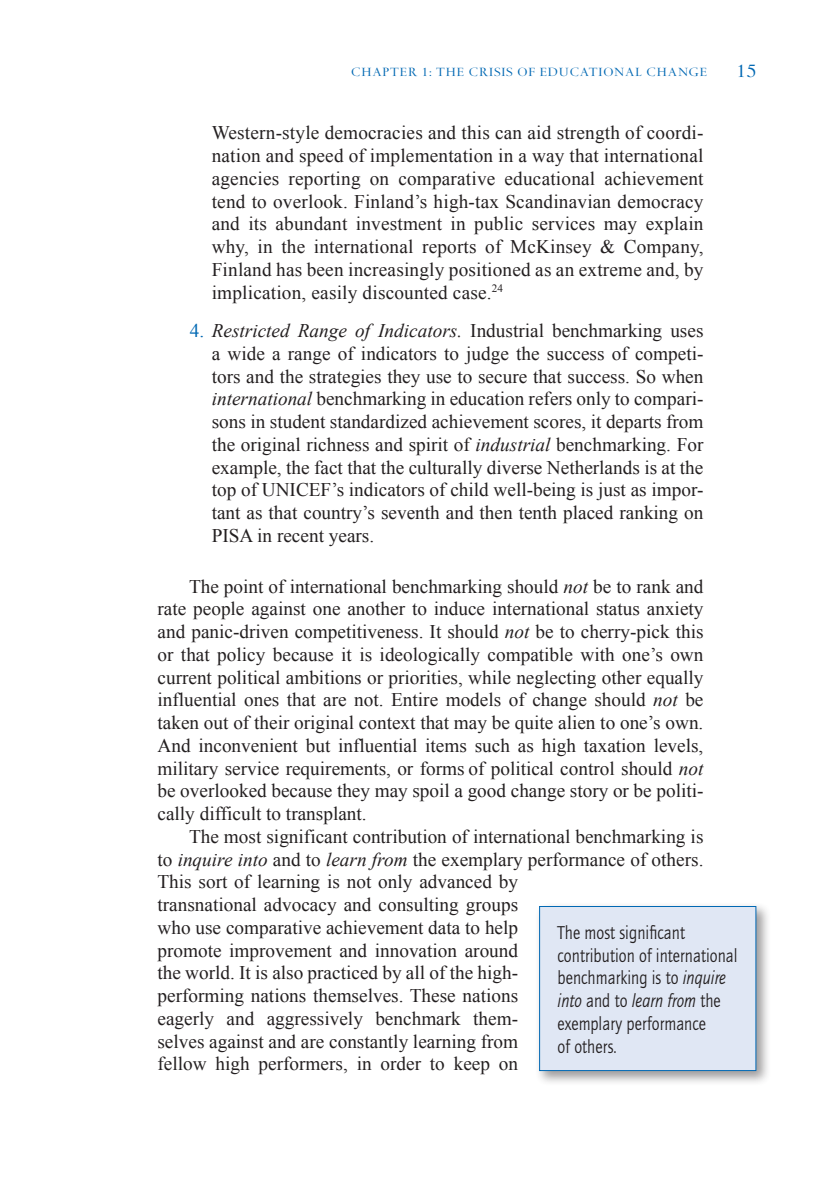
<style>
.page{position:relative;width:819px;height:1197px;background:#fff}
.page>*{position:absolute;margin:0;border:0;box-sizing:border-box;transform-origin:0 0}
.t1{font:21px "Spectrum";color:#0168b3;scale:1.1 1}
.Exit_element_above{font:19.25px/22.8px "Times New Roman";color:#231f20;text-align:justify}
.NL-One{font:19.25px/22.8px "Times New Roman";letter-spacing:.005em;color:#231f20;text-align:justify}
.Sidebar_Text{font:19.25px/22.8px "Quay Sans EF";letter-spacing:.005em;color:#231f20;scale:.85 1}
.t2{font:14px "Spectrum";letter-spacing:.05em;color:#0168b3;scale:1.1 1}
.s1{color:#0168b3}
.s2{font-style:italic}
</style>
<div class="page">
<div style="left:535px;top:902px;width:236px;height:184px;background:#231f20;opacity:.45"></div>
<div style="left:540px;top:906px;width:216px;height:165px;background:#e0e7f4"></div>
<div style="left:539px;top:906px;width:217px;height:165px;border:1px solid #0168b3"></div>
<p class="t2" style="left:351px;top:65px;width:325px">CHAPTER 1: THE CRISIS OF EDUCATIONAL CHANGE</p>
<p class="t1" style="left:737px;top:60px;width:19px">15</p>
<p class="NL-One" style="left:212px;top:121px;width:493px">Western-style democracies and this can aid strength of coordi&shy;nation and speed of implementation in a way that international agencies reporting on comparative educational achievement tend to overlook. Finland’s high-tax Scandinavian democracy and its abundant investment in public services may explain why, in the international reports of McKinsey &amp; Company, Finland has been increasingly positioned as an extreme and, by implication, easily discounted case.<sup>24</sup></p>
<p class="NL-One" style="left:212px;top:319px;width:493px;text-indent:-22px"><span class="s1">4.</span> <span class="s2">Restricted Range of Indicators.</span> Industrial benchmarking uses a wide a range of indicators to judge the success of competi&shy;tors and the strategies they use to secure that success. So when <span class="s2">international</span> benchmarking in education refers only to compari&shy;sons in student standardized achievement scores, it departs from the original richness and spirit of <span class="s2">industrial</span> benchmarking. For example, the fact that the culturally diverse Netherlands is at the top of UNICEF’s indicators of child well-being is just as impor&shy;tant as that country’s seventh and then tenth placed ranking on PISA in recent years.</p>
<p class="Exit_element_above" style="left:158px;top:574px;width:548px;text-indent:32px">The point of international benchmarking should <span class="s2">not</span> be to rank and rate people against one another to induce international status anxiety and panic-driven competitiveness. It should <span class="s2">not</span> be to cherry-pick this or that policy because it is ideologically compatible with one’s own current political ambitions or priorities, while neglecting other equally influential ones that are not. Entire models of change should <span class="s2">not</span> be taken out of their original context that may be quite alien to one’s own.<br>And inconvenient but influential items such as high taxation levels, military service requirements, or forms of political control should <span class="s2">not </span>be overlooked because they may spoil a good change story or be politi&shy;cally difficult to transplant.</p>
<p class="Exit_element_above" style="left:158px;top:825px;width:547px;text-align:left;text-indent:32px">The most significant contribution of international benchmarking is to <span class="s2">inquire into</span> and to <span class="s2">learn from</span> the exemplary performance of others.<br>This sort of learning is not only advanced by<br>transnational advocacy and consulting groups<br>who use comparative achievement data to help<br>promote improvement and innovation around<br>the world. It is also practiced by all of the high-<br>performing nations themselves. These nations<br>eagerly and aggressively benchmark them-<br>selves against and are constantly learning from<br>fellow high performers, in order to keep on</p>
<p class="Sidebar_Text" style="left:558px;top:921px;width:213px">The most significant contribution of international benchmarking is to <span class="s2">inquire into</span> and to <span class="s2">learn from</span> the exemplary performance<br>of others.</p>
</div>
